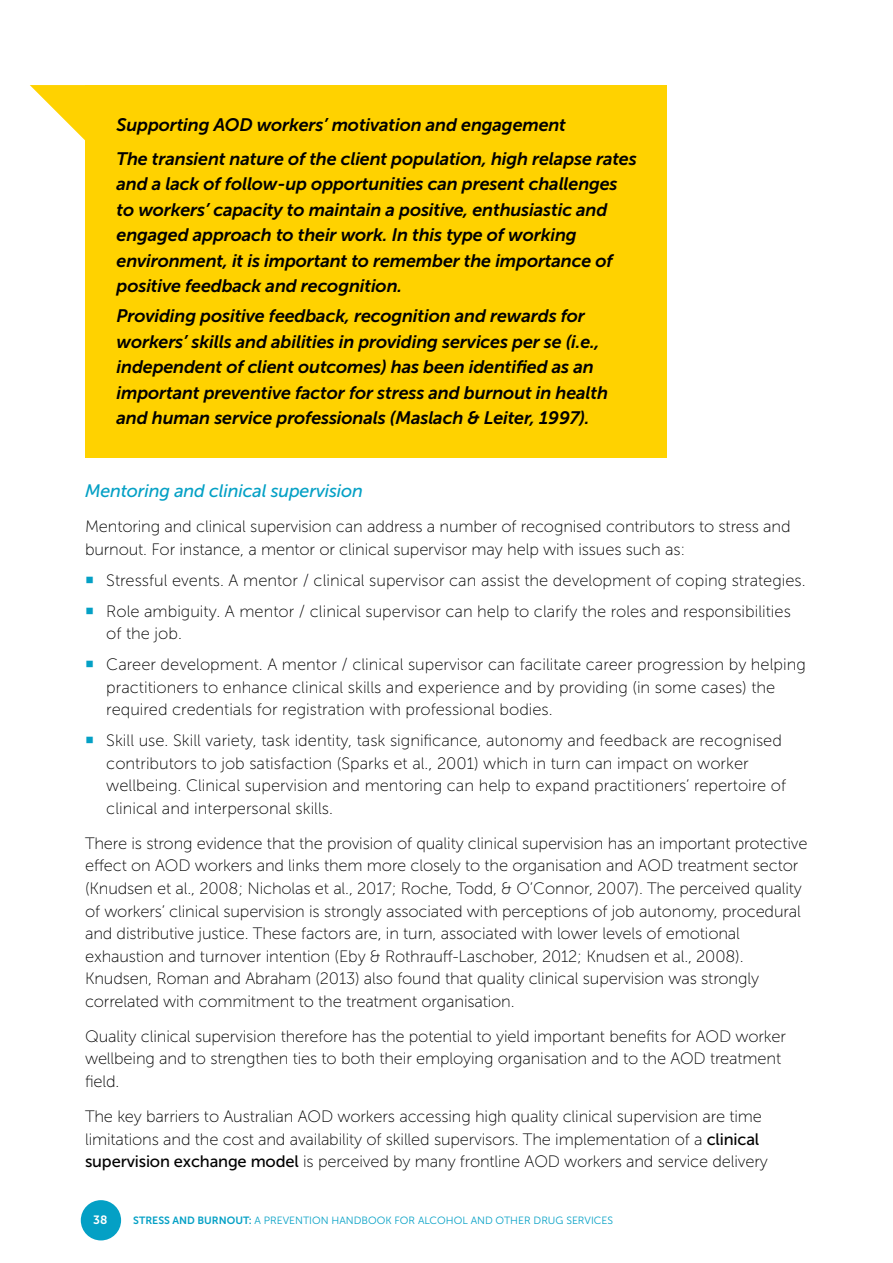
<style>
.page{position:relative;width:893px;height:1263px;background:#fff}
.page>*{position:absolute;margin:0;border:0;box-sizing:border-box;transform-origin:0 0}
.t1{font:italic 18px/25.5px "Museo Sans 700";letter-spacing:-.01em;color:#000}
.t2{font:italic 18px "Museo Sans 500";letter-spacing:-.01em;color:#04a0c5}
.t3{font:16.5px/22.5px "Museo Sans 100";letter-spacing:-.01em;color:#000}
.t4{font:12px "Museo Sans 700";color:#fff}
.t5{font:10.5px "Museo Sans 300";color:#04a0c5}
.s1{font-family:"Museo Sans 500"}
.s2{font-family:"Museo Sans 700"}
</style>
<div class="page">
<div style="left:81px;top:1200px;width:40px;height:40px;background:#04a0c5;border-radius:50%"></div>
<div style="left:85px;top:85px;width:581px;height:373px;background:#ffd200"></div>
<svg style="left:30px;top:85px;width:55px;height:55px"></svg>
<p class="t1" style="left:117px;top:107px;width:522px;line-height:34px">Supporting AOD workers’ motivation and engagement<br>The transient nature of the client population, high relapse rates</p>
<p class="t1" style="left:117px;top:171px;width:503px">and a lack of follow-up opportunities can present challenges to workers’ capacity to maintain a positive, enthusiastic and engaged approach to their work. In this type of working environment, it is important to remember the importance of positive feedback and recognition.</p>
<p class="t1" style="left:117px;top:303px;width:493px">Providing positive feedback, recognition and rewards for workers’ skills and abilities in providing services per se (i.e., independent of client outcomes) has been identified as an important preventive factor for stress and burnout in health and human service professionals (Maslach &amp; Leiter, 1997).</p>
<p class="t2" style="left:85px;top:481px;width:279px">Mentoring and clinical supervision</p>
<p class="t3" style="left:85px;top:515px;width:707px">Mentoring and clinical supervision can address a number of recognised contributors to stress and burnout. For instance, a mentor or clinical supervisor may help with issues such as:</p>
<p class="t3" style="left:106px;top:565px;width:701px;line-height:31px">Stressful events. A mentor / clinical supervisor can assist the development of coping strategies.<br>Role ambiguity. A mentor / clinical supervisor can help to clarify the roles and responsibilities</p>
<p class="t3" style="left:106px;top:618px;width:701px;line-height:31px">of the job.<br>Career development. A mentor / clinical supervisor can facilitate career progression by helping</p>
<p class="t3" style="left:106px;top:676px;width:670px">practitioners to enhance clinical skills and experience and by providing (in some cases) the required credentials for registration with professional bodies.</p>
<p class="t3" style="left:106px;top:729px;width:681px">Skill use. Skill variety, task identity, task significance, autonomy and feedback are recognised contributors to job satisfaction (Sparks et al., 2001) which in turn can impact on worker wellbeing. Clinical supervision and mentoring can help to expand practitioners’ repertoire of clinical and interpersonal skills.</p>
<p class="t3" style="left:85px;top:832px;width:724px">There is strong evidence that the provision of quality clinical supervision has an important protective effect on AOD workers and links them more closely to the organisation and AOD treatment sector (Knudsen et al., 2008; Nicholas et al., 2017; Roche, Todd, &amp; O’Connor, 2007). The perceived quality of workers’ clinical supervision is strongly associated with perceptions of job autonomy, procedural and distributive justice. These factors are, in turn, associated with lower levels of emotional exhaustion and turnover intention (Eby &amp; Rothrauff-Laschober, 2012; Knudsen et al., 2008).<br>Knudsen, Roman and Abraham (2013) also found that quality clinical supervision was strongly correlated with commitment to the treatment organisation.</p>
<p class="t3" style="left:85px;top:1025px;width:703px">Quality clinical supervision therefore has the potential to yield important benefits for AOD worker wellbeing and to strengthen ties to both their employing organisation and to the AOD treatment field.</p>
<p class="t3" style="left:85px;top:1105px;width:684px">The key barriers to Australian AOD workers accessing high quality clinical supervision are time limitations and the cost and availability of skilled supervisors. The implementation of a <span class="s1">clinical supervision exchange model</span> is perceived by many frontline AOD workers and service delivery</p>
<p class="t4" style="left:93px;top:1213px;width:16px">38</p>
<p class="t5" style="left:133px;top:1214px;width:481px"><span class="s2">STRESS AND BURNOUT:</span> A PREVENTION HANDBOOK FOR ALCOHOL AND OTHER DRUG SERVICES</p>
</div>
